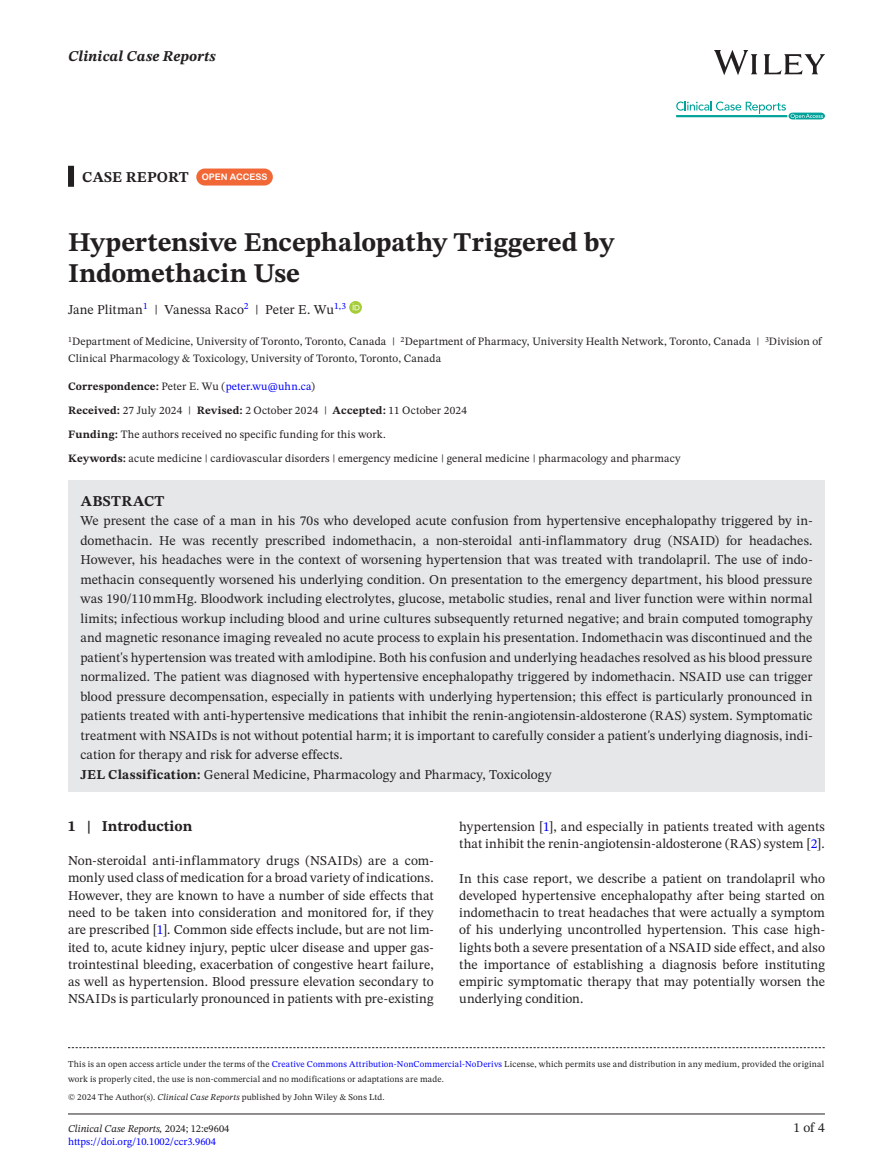
<style>
.page{position:relative;width:893px;height:1174px;background:#fff}
.page>*{position:absolute;margin:0;border:0;box-sizing:border-box;transform-origin:0 0}
.t1{font:700 27px/31.5px "STIX Two Text";color:#231f20}
.t2{font:700 15px "STIX Two Text";letter-spacing:.005em;color:#231f20}
.t3{font:italic 700 15px "STIX Two Text";letter-spacing:.01em;color:#231f20}
.t4{font:700 15px "STIX Two Text";letter-spacing:.025em;color:#231f20}
.t5{font:13.5px/17.2px "STIX Two Text";letter-spacing:.005em;color:#231f20}
.t6{font:11.25px/24px "STIX Two Text";letter-spacing:.015em;color:#231f20}
.t7{font:italic 10.5px "STIX Two Text";color:#231f20}
.t8{font:10.5px "STIX Two Text";color:#00f}
.t9{font:9px/15px "STIX Two Text";letter-spacing:.02em;color:#231f20}
.s1{font-family:"Arial Rounded MT Bold";font-weight:400;font-size:9px;color:#fff}
.s2{font-weight:700}
.s3{color:#00f}
.s4{font-style:italic}
.s5{font-style:normal}
</style>
<div class="page">
<hr style="left:68px;top:1113px;width:757px;height:1px;background:#231f20">
<img style="left:714px;top:51px;width:111px;height:23px">
<svg style="left:676px;top:101px;width:149px;height:18px"></svg>
<div style="left:68px;top:166px;width:6px;height:21px;background:#231f20"></div>
<div style="left:68px;top:481px;width:757px;height:42px;background:#e6e7e9"></div>
<div style="left:68px;top:500px;width:757px;height:273px;background:#e6e7e9"></div>
<div style="left:68px;top:753px;width:757px;height:39px;background:#e6e7e9"></div>
<div style="left:196px;top:168px;width:77px;height:17px;background:#f16736;border-radius:9px"></div>
<svg style="left:349px;top:301px;width:13px;height:13px"></svg>
<svg style="left:353px;top:303px;width:6px;height:7px"></svg>
<svg style="left:68px;top:1047px;width:757px;height:1px"></svg>
<p class="t3" style="left:68px;top:46px;width:149px">Clinical Case Reports</p>
<p class="t2" style="left:82px;top:166px;width:187px">CASE REPORT <span class="s1">OPEN ACCESS</span></p>
<h1 class="t1" style="left:68px;top:227px;width:547px">Hypertensive Encephalopathy Triggered by<br>Indomethacin Use</h1>
<p class="t5" style="left:68px;top:300px;width:280px">Jane Plitman<sup>1</sup> | Vanessa Raco<sup>2</sup> | Peter E. Wu<sup>1,3</sup></p>
<p class="t6" style="left:68px;top:333px;width:755px;line-height:16.5px"><sup>1</sup>Department of Medicine, University of Toronto, Toronto, Canada | <sup>2</sup>Department of Pharmacy, University Health Network, Toronto, Canada | <sup>3</sup>Division of<br>Clinical Pharmacology &amp; Toxicology, University of Toronto, Toronto, Canada</p>
<p class="t6" style="left:68px;top:374px;width:401px"><span class="s2">Correspondence:</span> Peter E. Wu (<span class="s3">peter.wu@uhn.ca</span>)<br><span class="s2">Received:</span> 27 July 2024 | <span class="s2">Revised:</span> 2 October 2024 | <span class="s2">Accepted:</span> 11 October 2024<br><span class="s2">Funding:</span> The authors received no specific funding for this work.</p>
<p class="t6" style="left:68px;top:446px;width:614px"><span class="s2">Keywords:</span> acute medicine | cardiovascular disorders | emergency medicine | general medicine | pharmacology and pharmacy</p>
<p class="t4" style="left:81px;top:490px;width:85px">ABSTRACT</p>
<p class="t5" style="left:80px;top:511px;width:734px;line-height:19.5px">We present the case of a man in his 70s who developed acute confusion from hypertensive encephalopathy triggered by in&shy;domethacin. He was recently prescribed indomethacin, a non-steroidal anti-inflammatory drug (NSAID) for headaches.<br>However, his headaches were in the context of worsening hypertension that was treated with trandolapril. The use of indo&shy;methacin consequently worsened his underlying condition. On presentation to the emergency department, his blood pressure was 190/110mmHg. Bloodwork including electrolytes, glucose, metabolic studies, renal and liver function were within normal limits; infectious workup including blood and urine cultures subsequently returned negative; and brain computed tomography and magnetic resonance imaging revealed no acute process to explain his presentation. Indomethacin was discontinued and the patient's hypertension was treated with amlodipine. Both his confusion and underlying headaches resolved as his blood pressure normalized. The patient was diagnosed with hypertensive encephalopathy triggered by indomethacin. NSAID use can trigger blood pressure decompensation, especially in patients with underlying hypertension; this effect is particularly pronounced in patients treated with anti-hypertensive medications that inhibit the renin-angiotensin-aldosterone (RAS) system. Symptomatic treatment with NSAIDs is not without potential harm; it is important to carefully consider a patient's underlying diagnosis, indi&shy;cation for therapy and risk for adverse effects.<br><span class="s2">JEL Classification:</span> General Medicine, Pharmacology and Pharmacy, Toxicology</p>
<p class="t2" style="left:68px;top:815px;width:126px">1 | Introduction</p>
<p class="t5" style="left:68px;top:852px;width:367px;text-align:justify">Non-steroidal anti-inflammatory drugs (NSAIDs) are a com&shy;monly used class of medication for a broad variety of indications.<br>However, they are known to have a number of side effects that need to be taken into consideration and monitored for, if they are prescribed [<span class="s3">1</span>]. Common side effects include, but are not lim&shy;ited to, acute kidney injury, peptic ulcer disease and upper gas&shy;trointestinal bleeding, exacerbation of congestive heart failure, as well as hypertension. Blood pressure elevation secondary to NSAIDs is particularly pronounced in patients with pre-existing</p>
<p class="t5" style="left:459px;top:817px;width:367px">hypertension [<span class="s3">1</span>], and especially in patients treated with agents that inhibit the renin-angiotensin-aldosterone (RAS) system [<span class="s3">2</span>].</p>
<p class="t5" style="left:459px;top:869px;width:367px;text-align:justify">In this case report, we describe a patient on trandolapril who developed hypertensive encephalopathy after being started on indomethacin to treat headaches that were actually a symptom of his underlying uncontrolled hypertension. This case high&shy;lights both a severe presentation of a NSAID side effect, and also the importance of establishing a diagnosis before instituting empiric symptomatic therapy that may potentially worsen the underlying condition.</p>
<p class="t9" style="left:68px;top:1056px;width:758px">This is an open access article under the terms of the <span class="s3">Creative Commons Attribution-NonCommercial-NoDerivs</span> License, which permits use and distribution in any medium, provided the original work is properly cited, the use is non-commercial and no modifications or adaptations are made.</p>
<p class="t9" style="left:68px;top:1089px;width:318px">© 2024 The Author(s). <span class="s4">Clinical Case Reports</span> published by John Wiley &amp; Sons Ltd.</p>
<p class="t7" style="left:68px;top:1121px;width:163px">Clinical Case Reports, <span class="s5">2024; 12:e9604</span></p>
<p class="t5" style="left:793px;top:1119px;width:33px">1 of 4</p>
<p class="t8" style="left:68px;top:1134px;width:149px">https://doi.org/10.1002/ccr3.9604</p>
</div>
